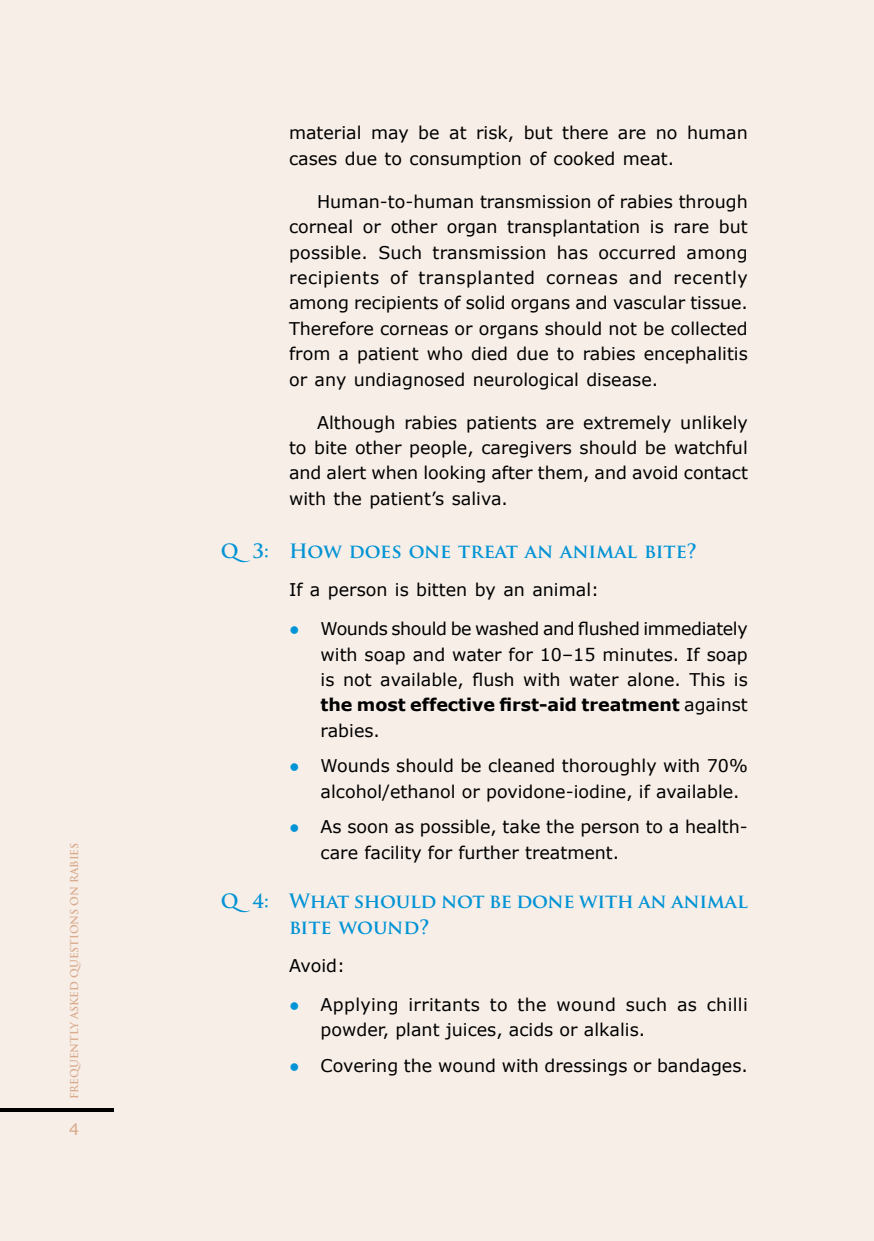
<style>
.page{position:relative;width:874px;height:1241px;background:#fff}
.page>*{position:absolute;margin:0;border:0;box-sizing:border-box;transform-origin:0 0}
.t1{font:700 19.25px/25.4px "Trajan Pro";letter-spacing:-.015em;color:#0093d5}
.t2{font:700 19.25px "Trajan Pro";letter-spacing:-.07em;color:#0093d5}
.t3{font:17.5px/25.4px "Verdana";color:#000}
.t4{font:17.5px/25.4px "Verdana";letter-spacing:.02em;color:#000}
.t5{font:15.75px "Verdana";color:#d8a98b}
.t6{font:700 10.5px "Trajan Pro";color:#d8a98b}
.s1{color:#0093d5}
.s2{font-weight:700}
</style>
<div class="page">
<div style="left:0;top:0;width:873px;height:1240px;background:#f7eee7"></div>
<svg style="left:0;top:1108px;width:113px;height:3px"></svg>
<p class="t6" style="left:70px;top:1098px;width:258px;rotate:-90deg">FREQUENTLY ASKED QUESTIONS ON RABIES</p>
<p class="t5" style="left:69px;top:1122px;width:12px">4</p>
<p class="t3" style="left:289px;top:122px;width:460px">material may be at risk, but there are no human cases due to consumption of cooked meat.</p>
<p class="t3" style="left:289px;top:190px;width:460px;text-align:justify;text-indent:28px">Human-to-human transmission of rabies through corneal or other organ transplantation is rare but possible. Such transmission has occurred among recipients of transplanted corneas and recently among recipients of solid organs and vascular tissue.<br>Therefore corneas or organs should not be collected from a patient who died due to rabies encephalitis or any undiagnosed neurological disease.</p>
<p class="t3" style="left:289px;top:411px;width:460px;text-align:justify;text-indent:28px">Although rabies patients are extremely unlikely to bite other people, caregivers should be watchful and alert when looking after them, and avoid contact with the patient’s saliva.</p>
<p class="t2" style="left:220px;top:543px;width:477px">q 3: How does one treat an animal bite?</p>
<p class="t3" style="left:289px;top:578px;width:311px">If a person is bitten by an animal:</p>
<p class="t3" style="left:320px;top:615px;width:428px;text-align:justify;text-indent:-31px"><span class="s1">●</span> Wounds should be washed and flushed immediately with soap and water for 10–15 minutes. If soap is not available, flush with water alone. This is <span class="s2">the most effective first-aid treatment</span> against rabies.</p>
<p class="t3" style="left:320px;top:754px;width:428px;text-indent:-31px"><span class="s1">●</span> Wounds should be cleaned thoroughly with 70% alcohol/ethanol or povidone-iodine, if available.</p>
<p class="t3" style="left:320px;top:815px;width:428px;text-indent:-31px"><span class="s1">●</span> As soon as possible, take the person to a health&shy;care facility for further treatment.</p>
<p class="t1" style="left:289px;top:890px;width:460px;text-indent:-68px">q 4: What should not be done with an animal bite wound?</p>
<p class="t3" style="left:289px;top:953px;width:58px">Avoid:</p>
<p class="t4" style="left:320px;top:993px;width:428px;text-indent:-31px"><span class="s1">●</span> Applying irritants to the wound such as chilli powder, plant juices, acids or alkalis.</p>
<p class="t3" style="left:289px;top:1053px;width:460px"><span class="s1">●</span> Covering the wound with dressings or bandages.</p>
</div>
